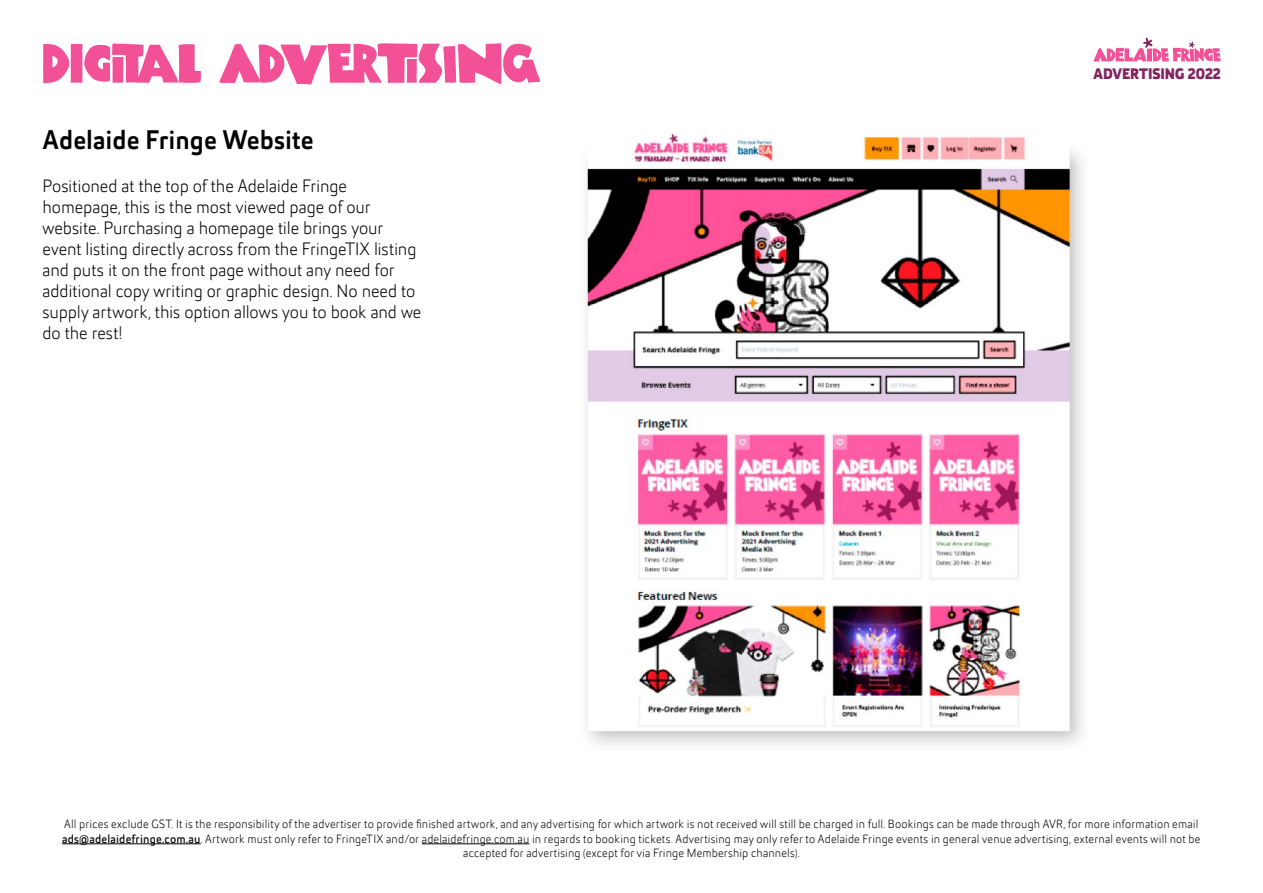
<style>
.page{position:relative;width:1263px;height:893px;background:#fff}
.page>*{position:absolute;margin:0;border:0;box-sizing:border-box;transform-origin:0 0}
.t1{font:51px "Kokoschka";letter-spacing:.01em;color:#f25197}
.t2{font:500 27px "Helia Core";color:#000}
.t3{font:300 18px/21px "Helia Core";letter-spacing:-.005em;color:#000}
.t4{font:900 15.3px "Helia Core";letter-spacing:-.01em;color:#81245f}
.t5{font:300 12px/14.4px "Helia Core";letter-spacing:.015em;color:#000;text-align:center}
.s1{font-weight:400}
</style>
<div class="page">
<hr style="left:62px;top:843px;width:139px;height:1px;background:#000">
<hr style="left:422px;top:843px;width:107px;height:1px;background:#000">
<svg style="left:1093px;top:38px;width:127px;height:24px"></svg>
<img style="left:584px;top:133px;width:499px;height:612px">
<h1 class="t1" style="left:43px;top:33px;width:498px">DIGITAL ADVERTISING</h1>
<h2 class="t2" style="left:43px;top:121px;width:273px">Adelaide Fringe Website</h2>
<p class="t3" style="left:43px;top:175px;width:380px">Positioned at the top of the Adelaide Fringe homepage, this is the most viewed page of our website. Purchasing a homepage tile brings your event listing directly across from the FringeTIX listing and puts it on the front page without any need for additional copy writing or graphic design. No need to supply artwork, this option allows you to book and we do the rest!</p>
<p class="t4" style="left:1093px;top:63px;width:129px">ADVERTISING 2022</p>
<p class="t5" style="left:62px;top:817px;width:1140px">All prices exclude GST. It is the responsibility of the advertiser to provide finished artwork, and any advertising for which artwork is not received will still be charged in full. Bookings can be made through AVR, for more information email <span class="s1">ads@adelaidefringe.com.au</span>. Artwork must only refer to FringeTIX and/or adelaidefringe.com.au in regards to booking tickets. Advertising may only refer to Adelaide Fringe events in general venue advertising, external events will not be accepted for advertising (except for via Fringe Membership channels).</p>
</div>
